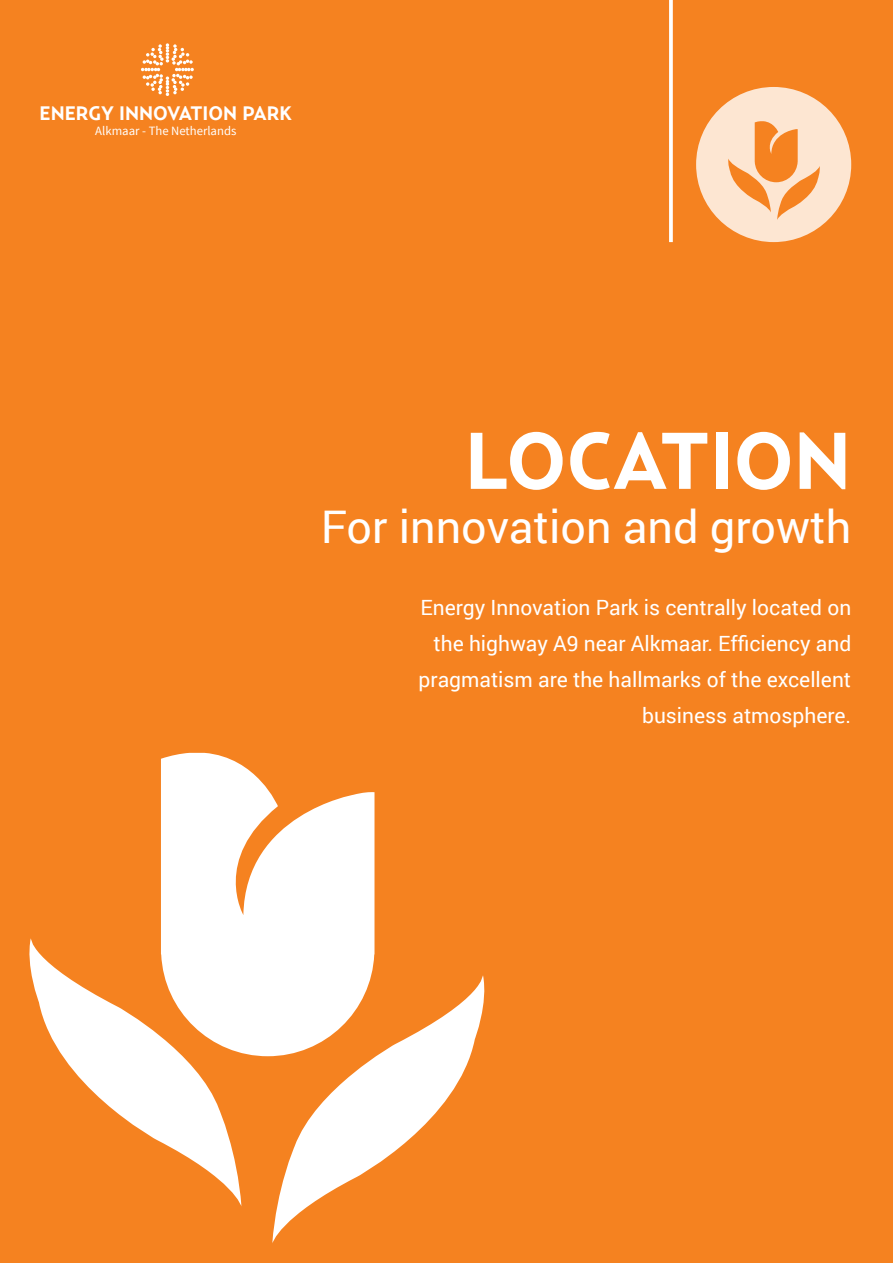
<style>
.page{position:relative;width:893px;height:1263px;background:#f58220}
.page>*{position:absolute;margin:0;border:0;box-sizing:border-box;transform-origin:0 0}
.t1{font:700 79.5px "Relay";color:#fff}
.t2{font:45px "Roboto";color:#fff}
.t3{font:21px/36px "Roboto";color:#fff;text-align:right}
.t4{font:700 19.5px "Relay";color:#fff}
.t5{font:12.75px "Source Sans Pro";color:#fff}
</style>
<div class="page">
<svg style="left:669px;top:0;width:4px;height:242px"></svg>
<svg style="left:696px;top:87px;width:155px;height:155px"></svg>
<svg style="left:161px;top:753px;width:213px;height:303px;fill:#fff"></svg>
<svg style="left:29px;top:938px;width:212px;height:267px"></svg>
<svg style="left:272px;top:975px;width:213px;height:268px"></svg>
<svg style="left:141px;top:43px;width:53px;height:53px"></svg>
<p class="t4" style="left:39px;top:101px;width:254px">ENERGY INNOVATION PARK</p>
<p class="t5" style="left:95px;top:123px;width:143px">Alkmaar - The Netherlands</p>
<h1 class="t1" style="left:465px;top:414px;width:388px">LOCATION</h1>
<h2 class="t2" style="left:321px;top:495px;width:532px">For innovation and growth</h2>
<p class="t3" style="left:419px;top:589px;width:434px">Energy Innovation Park is centrally located on the highway A9 near Alkmaar. Efficiency and pragmatism are the hallmarks of the excellent business atmosphere.</p>
</div>
